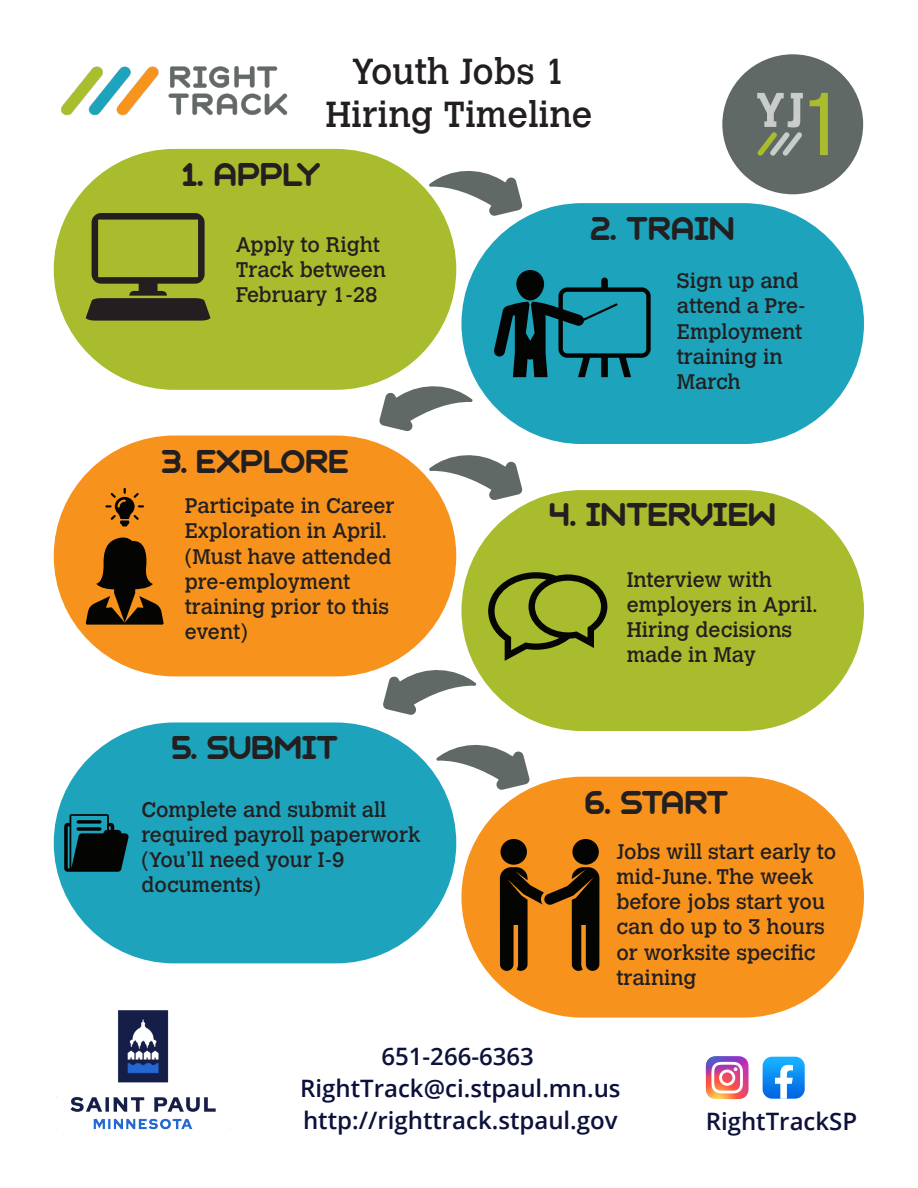
<style>
.page{position:relative;width:918px;height:1188px;background:#fff}
.page>*{position:absolute;margin:0;border:0;box-sizing:border-box;transform-origin:0 0}
.t1{font:condensed 88.2px "Akzidenz Grotesk BE";color:#a9bc2d}
.t2{font:36px "Geometry Soft Pro Bold N";color:#231f20}
.t3{font:36px "Calvert";color:#231f20}
.t4{font:600 24px "Open Sans";color:#0c123b}
.t5{font:600 24px "Open Sans";color:#0b103b}
.t6{font:21px/25.2px "Calvert";color:#231f20}
</style>
<div class="page">
<div style="left:461px;top:203px;width:403px;height:241px;background:#1da4bc;border-radius:120px"></div>
<div style="left:461px;top:777px;width:403px;height:241px;background:#f7931d;border-radius:120px"></div>
<div style="left:54px;top:149px;width:402px;height:241px;background:#a9bc2d;border-radius:120px"></div>
<div style="left:54px;top:722px;width:402px;height:241px;background:#1da4bc;border-radius:120px"></div>
<div style="left:54px;top:436px;width:402px;height:240px;background:#f7931d;border-radius:120px"></div>
<div style="left:461px;top:490px;width:403px;height:241px;background:#a9bc2d;border-radius:120px"></div>
<svg style="left:429px;top:170px;width:94px;height:47px"></svg>
<svg style="left:379px;top:386px;width:94px;height:45px"></svg>
<svg style="left:429px;top:455px;width:94px;height:46px"></svg>
<svg style="left:436px;top:745px;width:94px;height:46px"></svg>
<svg style="left:383px;top:666px;width:94px;height:49px"></svg>
<div style="left:722px;top:54px;width:141px;height:140px;background:#616966;border-radius:50%"></div>
<svg style="left:757px;top:93px;width:46px;height:63px"></svg>
<svg style="left:86px;top:213px;width:124px;height:108px"></svg>
<svg style="left:105px;top:488px;width:39px;height:38px"></svg>
<svg style="left:86px;top:537px;width:78px;height:88px"></svg>
<svg style="left:488px;top:572px;width:119px;height:89px"></svg>
<svg style="left:64px;top:814px;width:65px;height:58px"></svg>
<div style="left:572px;top:839px;width:27px;height:26px;background:#040503;border-radius:50%"></div>
<div style="left:501px;top:839px;width:26px;height:26px;background:#040503;border-radius:50%"></div>
<svg style="left:500px;top:867px;width:99px;height:104px"></svg>
<div style="left:516px;top:270px;width:28px;height:30px;background:#040503;border-radius:14px"></div>
<svg style="left:494px;top:278px;width:157px;height:99px"></svg>
<img style="left:62px;top:67px;width:226px;height:49px">
<img style="left:56px;top:1010px;width:174px;height:120px">
<svg style="left:706px;top:1056px;width:43px;height:43px"></svg>
<img style="left:763px;top:1057px;width:42px;height:42px">
<svg style="left:775px;top:1065px;width:18px;height:34px"></svg>
<p class="t3" style="left:352px;top:50px;width:216px">Youth Jobs 1</p>
<p class="t3" style="left:325px;top:93px;width:269px">Hiring Timeline</p>
<p class="t2" style="left:182px;top:156px;width:140px">1. APPLY</p>
<p class="t1" style="left:806px;top:76px;width:35px">1</p>
<p class="t6" style="left:236px;top:232px;width:152px">Apply to Right<br>Track between<br>February 1-28</p>
<p class="t2" style="left:591px;top:210px;width:146px">2. TRAIN</p>
<p class="t6" style="left:677px;top:268px;width:130px">Sign up and attend a Pre-<br>Employment training in<br>March</p>
<p class="t2" style="left:162px;top:443px;width:188px">3. EXPLORE</p>
<p class="t6" style="left:185px;top:493px;width:211px">Participate in Career<br>Exploration in April. (Must have attended pre-employment training prior to this event)</p>
<p class="t2" style="left:549px;top:496px;width:228px">4. INTERVIEW</p>
<p class="t6" style="left:627px;top:567px;width:193px">Interview with employers in April.<br>Hiring decisions made in May</p>
<p class="t2" style="left:171px;top:730px;width:168px">5. SUBMIT</p>
<p class="t6" style="left:141px;top:797px;width:281px">Complete and submit all required payroll paperwork</p>
<p class="t6" style="left:141px;top:847px;width:205px">(You’ll need your I-9 documents)</p>
<p class="t4" style="left:381px;top:1040px;width:154px">651-266-6363</p>
<p class="t2" style="left:585px;top:784px;width:145px">6. START</p>
<p class="t6" style="left:616px;top:839px;width:221px">Jobs will start early to mid-June. The week before jobs start you can do up to 3 hours or worksite specific training</p>
<p class="t5" style="left:300px;top:1072px;width:322px">RightTrack@ci.stpaul.mn.us</p>
<p class="t4" style="left:303px;top:1104px;width:316px">http://righttrack.stpaul.gov</p>
<p class="t4" style="left:706px;top:1105px;width:153px">RightTrackSP</p>
</div>
